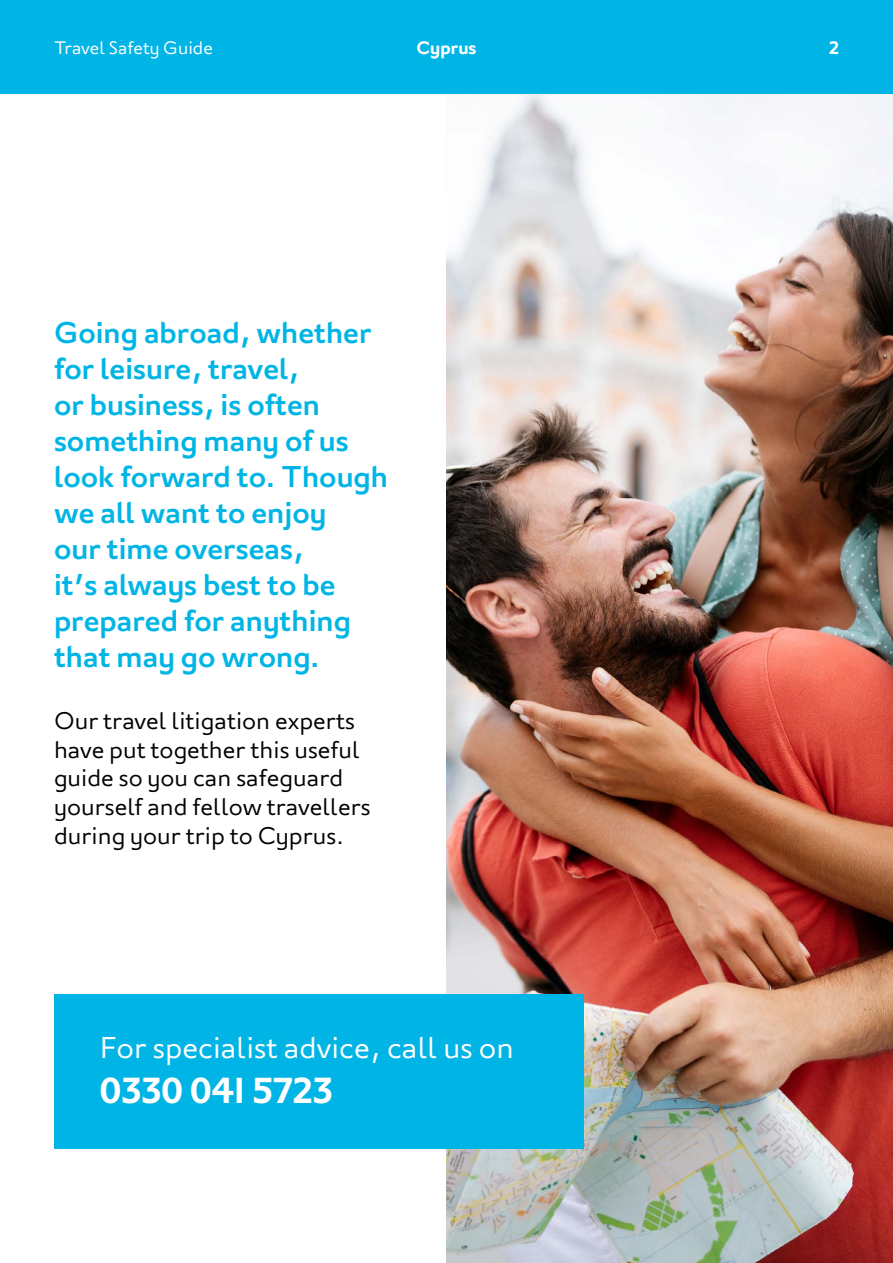
<style>
.page{position:relative;width:893px;height:1263px;background:#fff}
.page>*{position:absolute;margin:0;border:0;box-sizing:border-box;transform-origin:0 0}
.t1{font:600 36px "London";color:#fff}
.t2{font:500 30px/36px "London";color:#00b5e5}
.t3{font:300 30px "London";color:#fff}
.t4{font:300 24px/28.8px "London";color:#000}
.t5{font:300 18px "London";color:#fff}
.t6{font:600 18px "London";color:#fff}
</style>
<div class="page">
<img style="left:446px;top:94px;width:447px;height:1169px">
<div style="left:54px;top:994px;width:529px;height:154px;background:#00b5e5"></div>
<div style="left:0;top:0;width:893px;height:94px;background:#00b5e5"></div>
<p class="t5" style="left:54px;top:36px;width:160px">Travel Safety Guide</p>
<p class="t6" style="left:416px;top:36px;width:62px">Cyprus</p>
<p class="t6" style="left:829px;top:36px;width:11px">2</p>
<p class="t2" style="left:54px;top:314px;width:335px">Going abroad, whether for leisure, travel,<br>or business, is often something many of us look forward to. Though we all want to enjoy<br>our time overseas,<br>it’s always best to be prepared for anything that may go wrong.</p>
<p class="t4" style="left:54px;top:706px;width:318px">Our travel litigation experts have put together this useful guide so you can safeguard yourself and fellow travellers during your trip to Cyprus.</p>
<p class="t3" style="left:100px;top:1028px;width:415px">For specialist advice, call us on</p>
<p class="t1" style="left:100px;top:1068px;width:234px">0330 041 5723</p>
</div>
